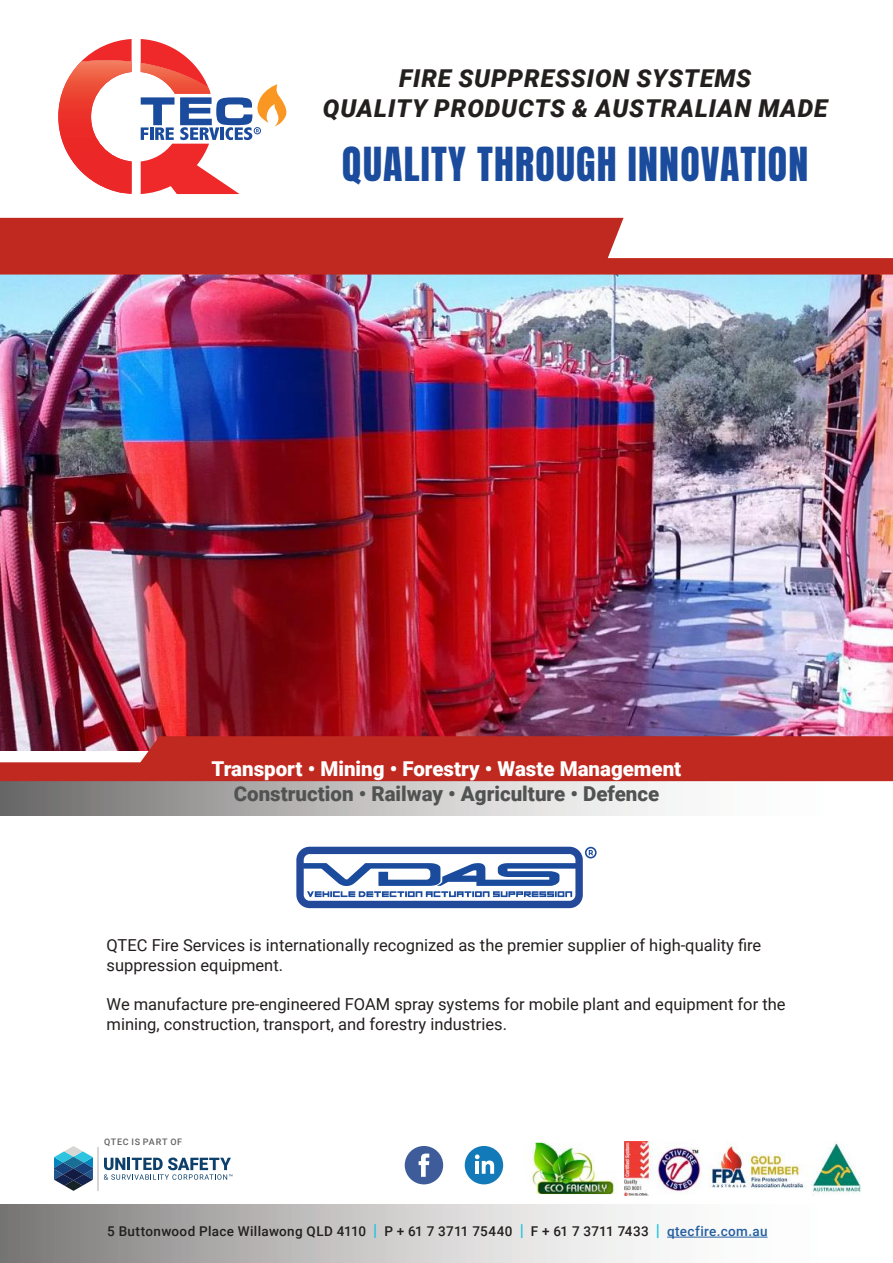
<style>
.page{position:relative;width:893px;height:1263px;background:#fff}
.page>*{position:absolute;margin:0;border:0;box-sizing:border-box;transform-origin:0 0}
.t1{font:39.9px "Anton";letter-spacing:.03em;color:#1a4b9d}
.t2{font:italic 900 24.6px/29.5px "Roboto";letter-spacing:.035em;color:#241f1f;text-align:center}
.t3{font:900 20.55px "Roboto";color:#fff}
.t4{font:900 20.55px "Roboto";color:#515352}
.t5{font:16.5px/19.8px "Roboto";color:#241f1f}
.t6{font:500 13.5px "Roboto";letter-spacing:.025em;color:#241f1f}
.t7{font:500 9px "Roboto";letter-spacing:.08em;color:#636363}
.s1{font-size:16.5px;color:#1ec2df}
.s2{color:#255fa0}
</style>
<div class="page">
<img style="left:0;top:275px;width:893px;height:461px">
<svg style="left:0;top:1204px;width:768px;height:59px"></svg>
<svg style="left:54px;top:1146px;width:39px;height:45px"></svg>
<hr style="left:97px;top:1147px;width:2px;height:44px;background:#d8d5d5">
<svg style="left:104px;top:1157px;width:128px;height:23px"></svg>
<img style="left:625px;top:1141px;width:235px;height:54px">
<img style="left:527px;top:1143px;width:90px;height:51px">
<img style="left:703px;top:1142px;width:107px;height:53px">
<hr style="left:667px;top:1237px;width:101px;height:1px;background:#255fa0">
<svg style="left:83px;top:39px;width:49px;height:155px"></svg>
<img style="left:58px;top:60px;width:74px;height:133px">
<svg style="left:141px;top:39px;width:146px;height:155px"></svg>
<svg style="left:0;top:218px;width:893px;height:57px;fill:#bf291f"></svg>
<div style="left:465px;top:1146px;width:38px;height:38px;background:#127ab8;border-radius:50%"></div>
<svg style="left:475px;top:1154px;width:19px;height:20px"></svg>
<div style="left:405px;top:1146px;width:38px;height:38px;background:#3d5c99;border-radius:50%"></div>
<svg style="left:419px;top:1153px;width:10px;height:24px"></svg>
<svg style="left:0;top:781px;width:893px;height:35px"></svg>
<svg style="left:0;top:736px;width:893px;height:45px;background:#be332b"></svg>
<svg style="left:296px;top:847px;width:301px;height:61px"></svg>
<h2 class="t2" style="left:323px;top:63px;width:506px">FIRE SUPPRESSION SYSTEMS<br>QUALITY PRODUCTS &amp; AUSTRALIAN MADE</h2>
<h1 class="t1" style="left:342px;top:144px;width:467px">QUALITY THROUGH INNOVATION</h1>
<p class="t3" style="left:212px;top:754px;width:471px">Transport • Mining • Forestry • Waste Management</p>
<p class="t4" style="left:234px;top:779px;width:427px">Construction • Railway • Agriculture • Defence</p>
<p class="t5" style="left:107px;top:934px;width:656px">QTEC Fire Services is internationally recognized as the premier supplier of high-quality fire suppression equipment.</p>
<p class="t5" style="left:107px;top:994px;width:680px">We manufacture pre-engineered FOAM spray systems for mobile plant and equipment for the mining, construction, transport, and forestry industries.</p>
<p class="t7" style="left:104px;top:1135px;width:80px">QTEC IS PART OF</p>
<p class="t6" style="left:107px;top:1222px;width:662px">5 Buttonwood Place Willawong QLD 4110 <span class="s1">|</span> P + 61 7 3711 75440 <span class="s1">|</span> F + 61 7 3711 7433 <span class="s1">|</span> <span class="s2">qtecfire.com.au</span></p>
</div>
